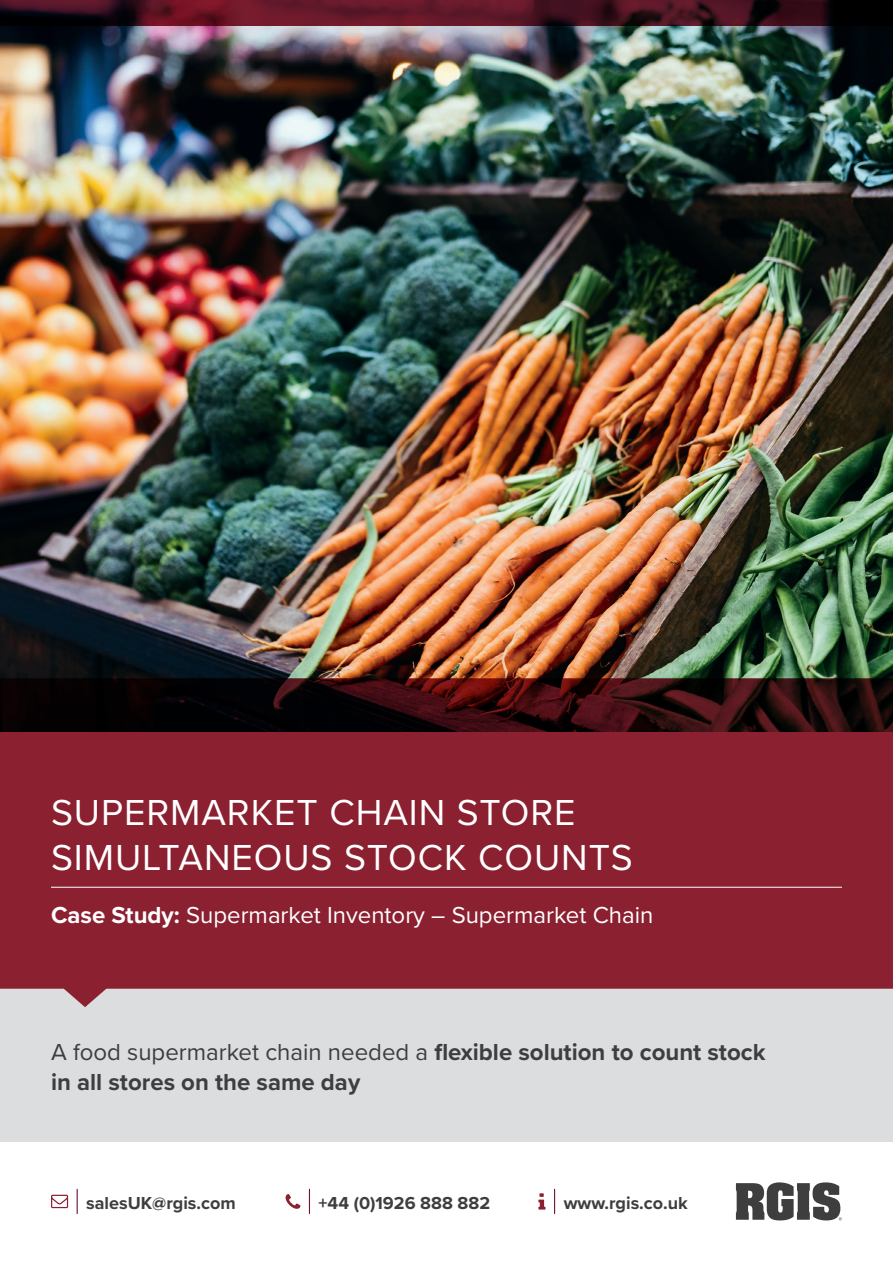
<style>
.page{position:relative;width:893px;height:1263px;background:#fff}
.page>*{position:absolute;margin:0;border:0;box-sizing:border-box;transform-origin:0 0}
.t1{font:37.5px/45px "Proxima Nova";letter-spacing:.025em;color:#fff}
.t2{font:700 24px/30px "Proxima Nova";color:#3e3e3f}
.t3{font:24px "Proxima Nova";color:#fff}
.t4{font:700 18px "Proxima Nova";color:#3e3e3f}
.s1{font-weight:700}
.s2{font-weight:400}
</style>
<div class="page">
<svg style="left:554px;top:1189px;width:1px;height:24px"></svg>
<svg style="left:538px;top:1193px;width:7px;height:16px"></svg>
<svg style="left:77px;top:1189px;width:1px;height:24px"></svg>
<svg style="left:51px;top:1195px;width:17px;height:13px"></svg>
<svg style="left:309px;top:1189px;width:1px;height:24px"></svg>
<svg style="left:286px;top:1194px;width:14px;height:15px"></svg>
<svg style="left:736px;top:1182px;width:106px;height:38px"></svg>
<div style="left:0;top:989px;width:893px;height:153px;background:#dcdddf"></div>
<svg style="left:0;top:731px;width:893px;height:276px;background:#8f2c3c"></svg>
<hr style="left:51px;top:887px;width:791px;height:1px;background:#fff">
<img style="left:0;top:26px;width:893px;height:705px">
<svg style="left:0;top:0;width:893px;height:26px;background:#46111e"></svg>
<h1 class="t1" style="left:51px;top:788px;width:583px">SUPERMARKET CHAIN STORE<br>SIMULTANEOUS STOCK COUNTS</h1>
<p class="t3" style="left:51px;top:897px;width:604px"><span class="s1">Case Study:</span> Supermarket Inventory – Supermarket Chain</p>
<p class="t2" style="left:51px;top:1036px;width:716px"><span class="s2">A food supermarket chain needed a</span> flexible solution to count stock in all stores on the same day</p>
<p class="t4" style="left:86px;top:1189px;width:151px">salesUK@rgis.com</p>
<p class="t4" style="left:319px;top:1189px;width:173px">+44 (0)1926 888 882</p>
<p class="t4" style="left:564px;top:1189px;width:126px">www.rgis.co.uk</p>
</div>
